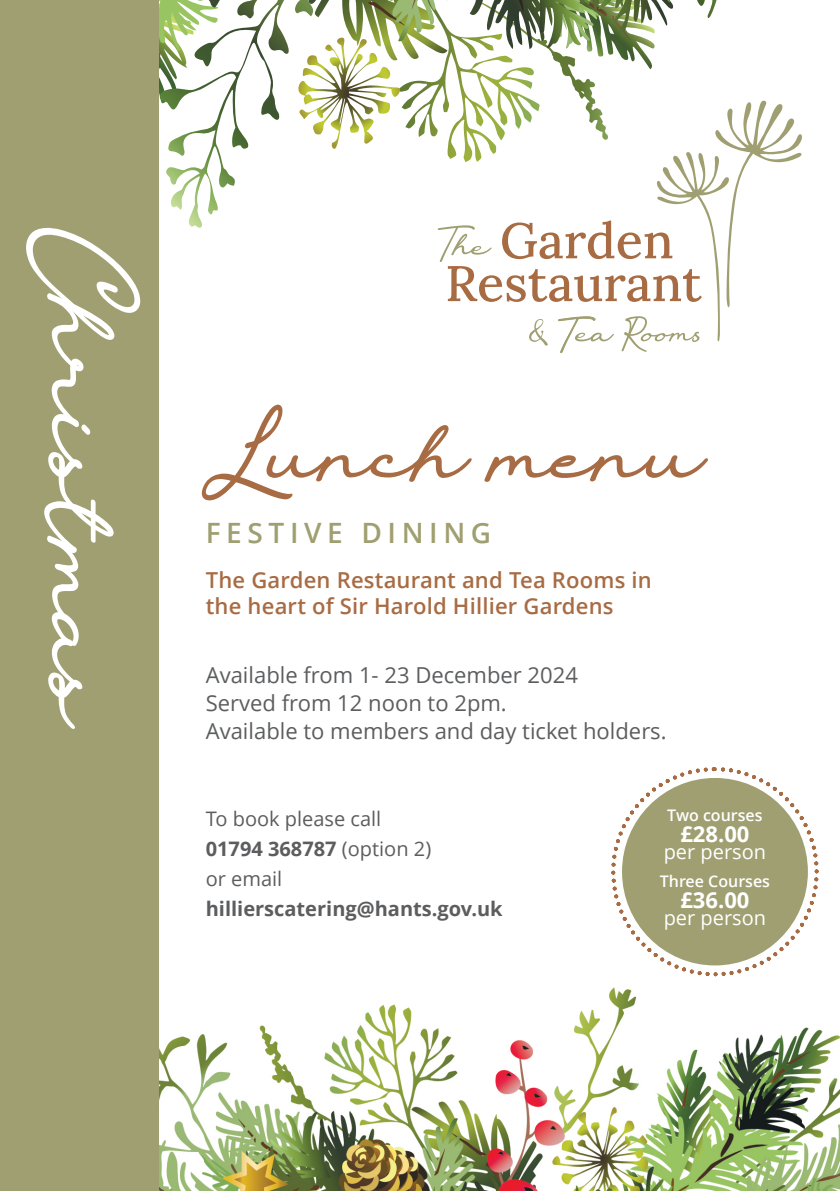
<style>
.page{position:relative;width:840px;height:1191px;background:#fff}
.page>*{position:absolute;margin:0;border:0;box-sizing:border-box;transform-origin:0 0}
.t1{font:86.2px "The Castellon Demo";color:#fff}
.t2{font:72.8px "The Castellon Demo";color:#a86c44}
.t3{font:600 28px "Open Sans";letter-spacing:.2em;color:#a09f72}
.t4{font:22px/28px "Open Sans";color:#5c5d5f}
.t5{font:600 22px/26px "Open Sans";letter-spacing:.01em;color:#a86c44}
.t6{font:700 22px "Open Sans";color:#fff}
.t7{font:20px/30px "Open Sans";color:#5c5d5f}
.t8{font:700 20px "Open Sans";color:#5c5d5f}
.t9{font:20px "Open Sans";color:#fff}
.t10{font:600 16px "Open Sans";color:#fff}
.s1{font-weight:700}
</style>
<div class="page">
<img style="left:158px;top:982px;width:681px;height:209px">
<img style="left:313px;top:0;width:68px;height:36px">
<img style="left:368px;top:2px;width:13px;height:24px">
<img style="left:400px;top:41px;width:37px;height:96px">
<img style="left:381px;top:0;width:56px;height:41px">
<svg style="left:409px;top:0;width:14px;height:15px"></svg>
<svg style="left:437px;top:0;width:365px;height:353px"></svg>
<img style="left:551px;top:0;width:65px;height:12px">
<img style="left:621px;top:0;width:48px;height:3px">
<svg style="left:313px;top:36px;width:87px;height:113px"></svg>
<img style="left:160px;top:0;width:153px;height:228px">
<div style="left:0;top:0;width:158px;height:1191px;background:#a09f72"></div>
<svg style="left:611px;top:767px;width:207px;height:209px"></svg>
<div style="left:621px;top:778px;width:186px;height:187px;background:#a09f72;border-radius:50%"></div>
<h1 class="t1" style="left:114px;top:228px;width:505px;rotate:90deg">Christmas</h1>
<h2 class="t2" style="left:206px;top:425px;width:495px">Lunch menu</h2>
<p class="t3" style="left:206px;top:522px;width:287px">FESTIVE DINING</p>
<p class="t5" style="left:206px;top:569px;width:447px">The Garden Restaurant and Tea Rooms in the heart of Sir Harold Hillier Gardens</p>
<p class="t4" style="left:206px;top:663px;width:462px">Available from 1- 23 December 2024<br>Served from 12 noon to 2pm.<br>Available to members and day ticket holders.</p>
<p class="t7" style="left:206px;top:805px;width:227px">To book please call<br><span class="s1">01794 368787</span> (option 2) or email</p>
<p class="t8" style="left:206px;top:900px;width:298px">hillierscatering@hants.gov.uk</p>
<p class="t10" style="left:667px;top:808px;width:97px">Two courses</p>
<p class="t6" style="left:680px;top:825px;width:71px">£28.00</p>
<p class="t9" style="left:663px;top:843px;width:104px">per person</p>
<p class="t10" style="left:659px;top:874px;width:112px">Three Courses</p>
<p class="t6" style="left:680px;top:891px;width:71px">£36.00</p>
<p class="t9" style="left:663px;top:909px;width:104px">per person</p>
</div>
